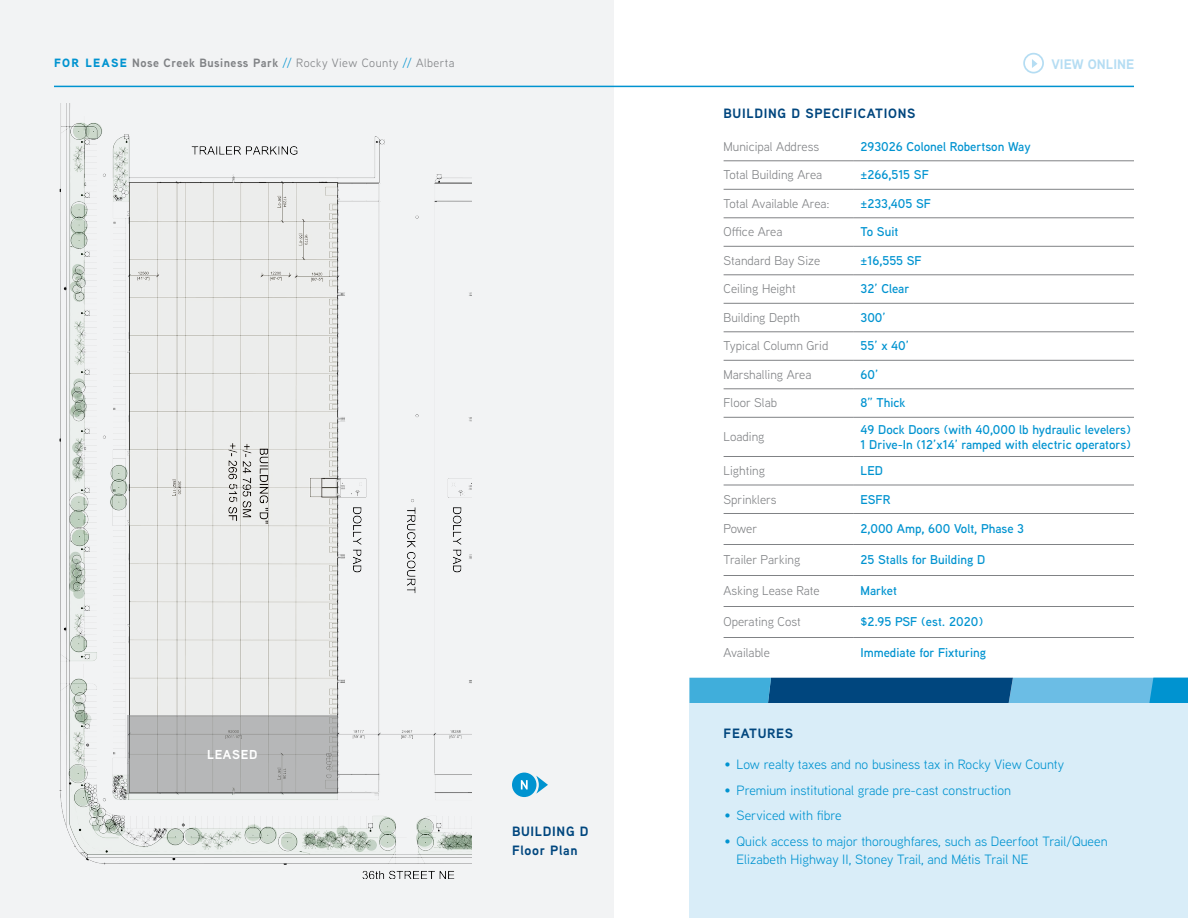
<style>
.page{position:relative;width:1188px;height:918px;background:#fff}
.page>*{position:absolute;margin:0;border:0;box-sizing:border-box;transform-origin:0 0}
.t1{font:700 13.8px "Aaux Next";color:#b5ddf3}
.t2{font:13.5px/18px "Aaux Next";color:#0093d0}
.Area_Subhead{font:700 13.5px "Aaux Next";letter-spacing:.05em;color:#00467e}
.Area_Subhead-2{font:700 12.9px "Aaux Next";letter-spacing:.05em;color:#fff}
.Table_1_Value{font:600 12.75px "Aaux Next";color:#0093d0}
.Table_1_Label{font:12.75px "Aaux Next";color:#808285}
.t3{font:12px "Aaux Next";letter-spacing:.04em;color:#808285}
.s1{font-weight:900;color:#0093d0}
.s2{font-weight:700}
.s3{color:#0093d0}
</style>
<div class="page">
<div style="left:0;top:0;width:614px;height:918px;background:#f2f3f4"></div>
<svg style="left:689px;top:678px;width:499px;height:25px;background:#287eb0"></svg>
<div style="left:689px;top:703px;width:499px;height:215px;background:#d9edf8"></div>
<hr style="left:54px;top:86px;width:1080px;height:1px;background:#0093d0">
<div style="left:1023px;top:53px;width:21px;height:20px;border:2px solid #b5ddf3;border-radius:50%"></div>
<svg style="left:1032px;top:59px;width:6px;height:9px"></svg>
<hr style="left:724px;top:189px;width:129px;height:1px;background:#808285">
<hr style="left:853px;top:189px;width:281px;height:1px;background:#808285">
<hr style="left:724px;top:218px;width:129px;height:1px;background:#808285">
<hr style="left:853px;top:218px;width:281px;height:1px;background:#808285">
<hr style="left:724px;top:246px;width:129px;height:1px;background:#808285">
<hr style="left:853px;top:246px;width:281px;height:1px;background:#808285">
<hr style="left:724px;top:275px;width:129px;height:1px;background:#808285">
<hr style="left:853px;top:275px;width:281px;height:1px;background:#808285">
<hr style="left:724px;top:303px;width:129px;height:1px;background:#808285">
<hr style="left:853px;top:303px;width:281px;height:1px;background:#808285">
<hr style="left:724px;top:332px;width:129px;height:1px;background:#808285">
<hr style="left:853px;top:332px;width:281px;height:1px;background:#808285">
<hr style="left:724px;top:360px;width:129px;height:1px;background:#808285">
<hr style="left:853px;top:360px;width:281px;height:1px;background:#808285">
<hr style="left:724px;top:389px;width:129px;height:1px;background:#808285">
<hr style="left:853px;top:389px;width:281px;height:1px;background:#808285">
<hr style="left:724px;top:417px;width:129px;height:1px;background:#808285">
<hr style="left:853px;top:417px;width:281px;height:1px;background:#808285">
<hr style="left:724px;top:456px;width:129px;height:1px;background:#808285">
<hr style="left:853px;top:456px;width:281px;height:1px;background:#808285">
<hr style="left:724px;top:485px;width:129px;height:1px;background:#808285">
<hr style="left:853px;top:485px;width:281px;height:1px;background:#808285">
<hr style="left:724px;top:513px;width:129px;height:1px;background:#808285">
<hr style="left:853px;top:513px;width:281px;height:1px;background:#808285">
<hr style="left:724px;top:544px;width:129px;height:1px;background:#808285">
<hr style="left:853px;top:544px;width:281px;height:1px;background:#808285">
<hr style="left:724px;top:575px;width:129px;height:1px;background:#808285">
<hr style="left:853px;top:575px;width:281px;height:1px;background:#808285">
<hr style="left:724px;top:606px;width:129px;height:1px;background:#808285">
<hr style="left:853px;top:606px;width:281px;height:1px;background:#808285">
<hr style="left:724px;top:637px;width:129px;height:1px;background:#808285">
<hr style="left:853px;top:637px;width:281px;height:1px;background:#808285">
<hr style="left:724px;top:161px;width:129px;height:1px;background:#808285">
<hr style="left:853px;top:161px;width:281px;height:1px;background:#808285">
<img style="left:59px;top:103px;width:412px;height:775px">
<div style="left:512px;top:773px;width:24px;height:24px;background:#0093d0;border-radius:50%"></div>
<svg style="left:521px;top:780px;width:7px;height:10px"></svg>
<svg style="left:536px;top:776px;width:12px;height:18px"></svg>
<svg style="left:127px;top:716px;width:211px;height:78px;background:#b2b3b4"></svg>
<p class="t3" style="left:54px;top:54px;width:402px"><span class="s1">FOR LEASE</span> <span class="s2">Nose Creek Business Park</span> <span class="s3">//</span> Rocky View County <span class="s3">//</span> Alberta</p>
<p class="t1" style="left:1051px;top:54px;width:84px">VIEW ONLINE</p>
<p class="Area_Subhead" style="left:724px;top:104px;width:193px">BUILDING D SPECIFICATIONS</p>
<p class="Table_1_Label" style="left:724px;top:138px;width:97px">Municipal Address</p>
<p class="Table_1_Value" style="left:861px;top:138px;width:172px">293026 Colonel Robertson Way</p>
<p class="Table_1_Label" style="left:724px;top:166px;width:100px">Total Building Area</p>
<p class="Table_1_Value" style="left:861px;top:166px;width:70px">±266,515 SF</p>
<p class="Table_1_Label" style="left:724px;top:195px;width:108px">Total Available Area:</p>
<p class="Table_1_Value" style="left:861px;top:195px;width:72px">±233,405 SF</p>
<p class="Table_1_Label" style="left:724px;top:223px;width:60px">Office Area</p>
<p class="Table_1_Value" style="left:861px;top:223px;width:39px">To Suit</p>
<p class="Table_1_Label" style="left:724px;top:252px;width:98px">Standard Bay Size</p>
<p class="Table_1_Value" style="left:861px;top:252px;width:63px">±16,555 SF</p>
<p class="Table_1_Label" style="left:724px;top:280px;width:74px">Ceiling Height</p>
<p class="Table_1_Value" style="left:861px;top:280px;width:50px">32’ Clear</p>
<p class="Table_1_Label" style="left:724px;top:309px;width:78px">Building Depth</p>
<p class="Table_1_Value" style="left:861px;top:309px;width:27px">300’</p>
<p class="Table_1_Label" style="left:724px;top:337px;width:106px">Typical Column Grid</p>
<p class="Table_1_Value" style="left:861px;top:337px;width:50px">55’ x 40’</p>
<p class="Table_1_Label" style="left:724px;top:366px;width:89px">Marshalling Area</p>
<p class="Table_1_Value" style="left:861px;top:366px;width:19px">60’</p>
<p class="Table_1_Label" style="left:724px;top:394px;width:55px">Floor Slab</p>
<p class="Table_1_Value" style="left:861px;top:394px;width:46px">8” Thick</p>
<p class="Table_1_Label" style="left:724px;top:428px;width:42px">Loading</p>
<p class="Table_1_Value" style="left:861px;top:420px;width:272px">49 Dock Doors (with 40,000 lb hydraulic levelers)</p>
<p class="Table_1_Value" style="left:861px;top:436px;width:272px">1 Drive-In (12’x14’ ramped with electric operators)</p>
<p class="Table_1_Label" style="left:724px;top:462px;width:43px">Lighting</p>
<p class="Table_1_Value" style="left:861px;top:462px;width:24px">LED</p>
<p class="Table_1_Label" style="left:724px;top:491px;width:54px">Sprinklers</p>
<p class="Table_1_Value" style="left:861px;top:490px;width:32px">ESFR</p>
<p class="Table_1_Label" style="left:724px;top:520px;width:35px">Power</p>
<p class="Table_1_Value" style="left:861px;top:520px;width:165px">2,000 Amp, 600 Volt, Phase 3</p>
<p class="Table_1_Label" style="left:724px;top:551px;width:78px">Trailer Parking</p>
<p class="Table_1_Value" style="left:861px;top:551px;width:126px">25 Stalls for Building D</p>
<p class="Table_1_Label" style="left:724px;top:582px;width:98px">Asking Lease Rate</p>
<p class="Table_1_Value" style="left:861px;top:582px;width:38px">Market</p>
<p class="Table_1_Label" style="left:724px;top:613px;width:79px">Operating Cost</p>
<p class="Table_1_Value" style="left:861px;top:613px;width:124px">$2.95 PSF (est. 2020)</p>
<p class="Table_1_Label" style="left:724px;top:644px;width:48px">Available</p>
<p class="Table_1_Value" style="left:861px;top:644px;width:127px">Immediate for Fixturing</p>
<p class="Area_Subhead-2" style="left:207px;top:746px;width:52px">LEASED</p>
<p class="Area_Subhead" style="left:512px;top:822px;width:78px">BUILDING D</p>
<p class="Area_Subhead" style="left:512px;top:841px;width:67px">Floor Plan</p>
<p class="Area_Subhead" style="left:724px;top:724px;width:71px">FEATURES</p>
<p class="t2" style="left:725px;top:755px;width:341px">• Low realty taxes and no business tax in Rocky View County</p>
<p class="t2" style="left:725px;top:781px;width:288px">• Premium institutional grade pre-cast construction</p>
<p class="t2" style="left:725px;top:806px;width:119px">• Serviced with fibre</p>
<p class="t2" style="left:737px;top:832px;width:373px;text-indent:-12px">• Quick access to major thoroughfares, such as Deerfoot Trail/Queen<br>Elizabeth Highway II, Stoney Trail, and Métis Trail NE</p>
</div>
